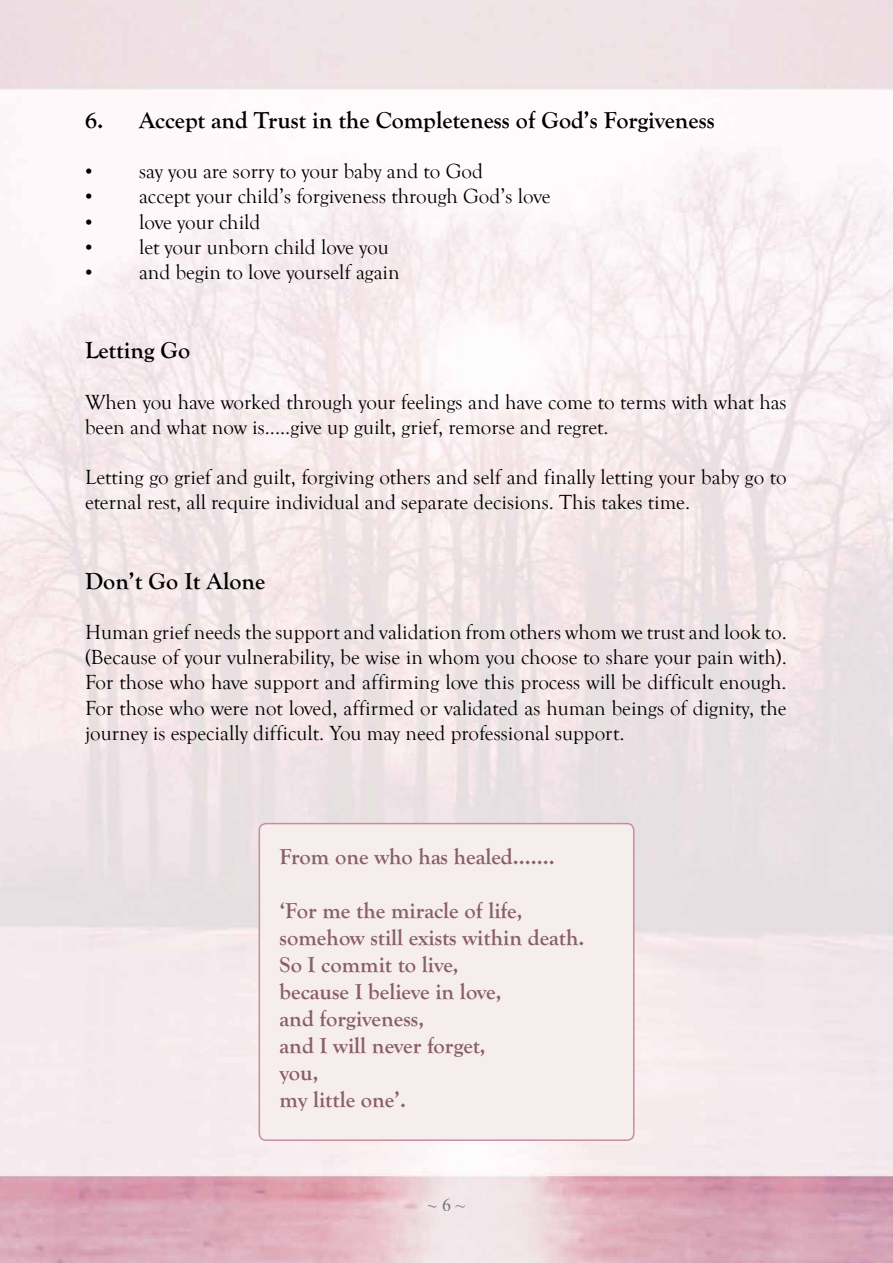
<style>
.page{position:relative;width:893px;height:1263px;background:#fff}
.page>*{position:absolute;margin:0;border:0;box-sizing:border-box;transform-origin:0 0}
.t1{font:700 24px "Goudy Old Style T";color:#000}
.t2{font:700 22.5px/27px "Goudy Old Style T";color:#895d6e}
.t3{font:21px/25.2px "Goudy Old Style T";color:#000}
.t4{font:18px "Times New Roman";color:#000}
.s1{font-family:"Times New Roman"}
</style>
<div class="page">
<div style="left:259px;top:824px;width:375px;height:316px;background:#f6eded;border-radius:7px"></div>
<div style="left:259px;top:823px;width:375px;height:318px;border:2px solid #ca8ba1;border-radius:7px"></div>
<p class="t1" style="left:85px;top:106px;width:631px">6. Accept and Trust in the Completeness of God’s Forgiveness</p>
<p class="t3" style="left:85px;top:159px;width:399px"><span class="s1">•</span> say you are sorry to your baby and to God</p>
<p class="t3" style="left:85px;top:184px;width:467px"><span class="s1">•</span> accept your child’s forgiveness through God’s love</p>
<p class="t3" style="left:85px;top:210px;width:177px"><span class="s1">•</span> love your child</p>
<p class="t3" style="left:85px;top:235px;width:305px"><span class="s1">•</span> let your unborn child love you</p>
<p class="t3" style="left:85px;top:260px;width:316px"><span class="s1">•</span> and begin to love yourself again</p>
<p class="t1" style="left:85px;top:337px;width:107px">Letting Go</p>
<p class="t3" style="left:85px;top:390px;width:703px">When you have worked through your feelings and have come to terms with what has been and what now is.....give up guilt, grief, remorse and regret.</p>
<p class="t3" style="left:85px;top:465px;width:703px">Letting go grief and guilt, forgiving others and self and finally letting your baby go to eternal rest, all require individual and separate decisions. This takes time.</p>
<p class="t1" style="left:85px;top:567px;width:182px">Don’t Go It Alone</p>
<p class="t3" style="left:85px;top:620px;width:703px;text-align:justify">Human grief needs the support and validation from others whom we trust and look to. (Because of your vulnerability, be wise in whom you choose to share your pain with).<br>For those who have support and affirming love this process will be difficult enough.<br>For those who were not loved, affirmed or validated as human beings of dignity, the journey is especially difficult. You may need professional support.</p>
<p class="t2" style="left:280px;top:844px;width:277px">From one who has healed.......</p>
<p class="t2" style="left:280px;top:898px;width:306px">‘For me the miracle of life, somehow still exists within death.<br>So I commit to live,<br>because I believe in love,<br>and forgiveness,<br>and I will never forget,<br>you,<br>my little one’.</p>
<p class="t4" style="left:428px;top:1192px;width:39px">~ 6 ~</p>
</div>
